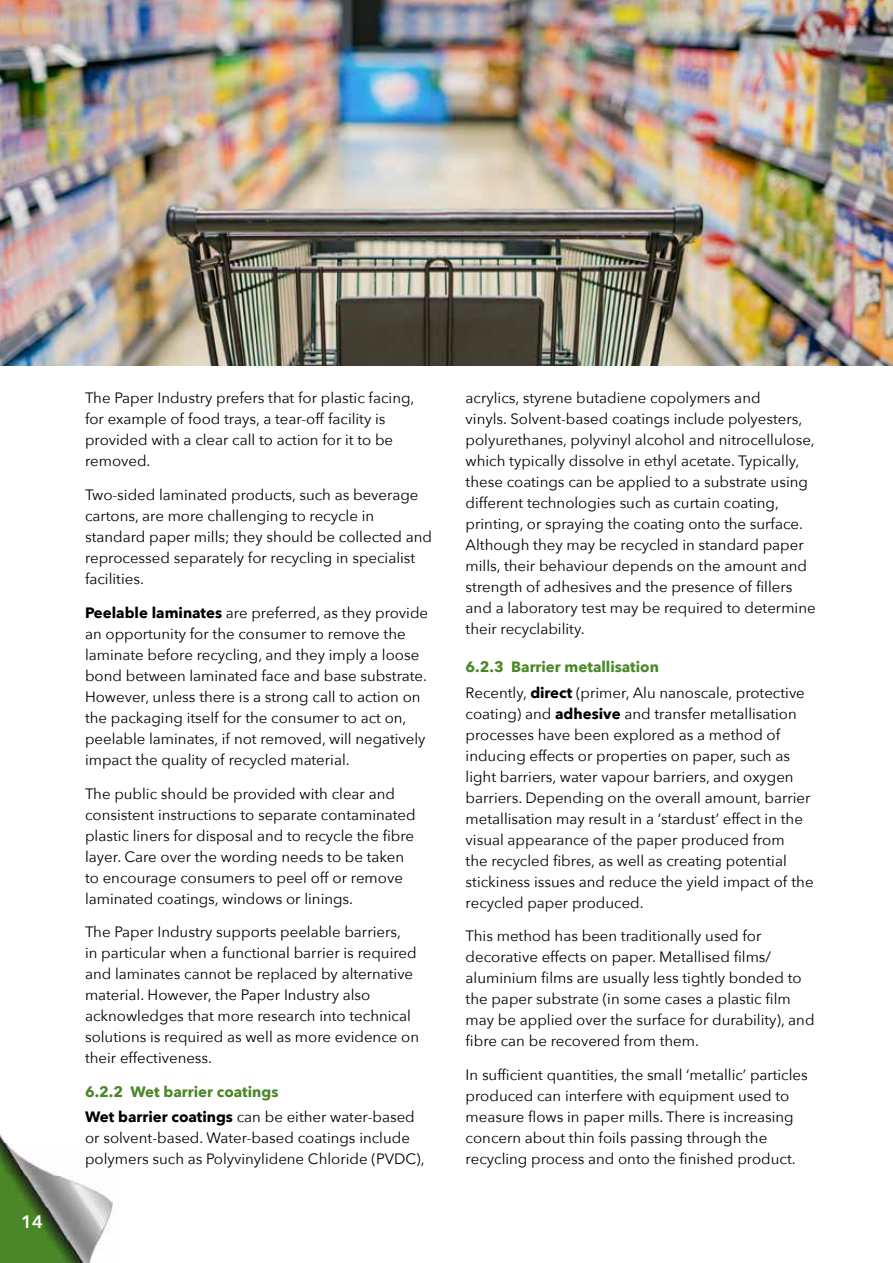
<style>
.page{position:relative;width:893px;height:1263px;background:#fff}
.page>*{position:absolute;margin:0;border:0;box-sizing:border-box;transform-origin:0 0}
.t1{font:600 18px "Avenir Next";color:#fff}
.t2{font:15px/21px "Avenir Next";color:#000}
.t3{font:700 15px/25.2px "Avenir Next";color:#498727}
.s1{font-weight:700}
.s2{color:#000}
.s3{font-weight:400;color:#000}
.s4{font-weight:700;color:#498727}
</style>
<div class="page">
<img style="left:0;top:1134px;width:118px;height:129px">
<img style="left:0;top:0;width:893px;height:366px">
<p class="t1" style="left:21px;top:1206px;width:23px">14</p>
<p class="t2" style="left:85px;top:387px;width:331px">The Paper Industry prefers that for plastic facing, for example of food trays, a tear-off facility is provided with a clear call to action for it to be removed.</p>
<p class="t2" style="left:85px;top:484px;width:349px">Two-sided laminated products, such as beverage cartons, are more challenging to recycle in standard paper mills; they should be collected and reprocessed separately for recycling in specialist facilities.</p>
<p class="t2" style="left:85px;top:601px;width:345px"><span class="s1">Peelable laminates</span> are preferred, as they provide an opportunity for the consumer to remove the laminate before recycling, and they imply a loose bond between laminated face and base substrate.<br>However, unless there is a strong call to action on the packaging itself for the consumer to act on, peelable laminates, if not removed, will negatively impact the quality of recycled material.</p>
<p class="t2" style="left:85px;top:782px;width:332px">The public should be provided with clear and consistent instructions to separate contaminated plastic liners for disposal and to recycle the fibre layer. Care over the wording needs to be taken to encourage consumers to peel off or remove laminated coatings, windows or linings.</p>
<p class="t2" style="left:85px;top:921px;width:335px">The Paper Industry supports peelable barriers,<br>in particular when a functional barrier is required and laminates cannot be replaced by alternative material. However, the Paper Industry also acknowledges that more research into technical solutions is required as well as more evidence on their effectiveness.</p>
<p class="t3" style="left:85px;top:1079px;width:331px">6.2.2 Wet barrier coatings<br><span class="s2">Wet barrier coatings</span> <span class="s3">can be either water-based</span></p>
<p class="t2" style="left:85px;top:1127px;width:341px">or solvent-based. Water-based coatings include polymers such as Polyvinylidene Chloride (PVDC),</p>
<p class="t2" style="left:466px;top:387px;width:352px">acrylics, styrene butadiene copolymers and<br>vinyls. Solvent-based coatings include polyesters, polyurethanes, polyvinyl alcohol and nitrocellulose, which typically dissolve in ethyl acetate. Typically, these coatings can be applied to a substrate using different technologies such as curtain coating, printing, or spraying the coating onto the surface.<br>Although they may be recycled in standard paper mills, their behaviour depends on the amount and strength of adhesives and the presence of fillers and a laboratory test may be required to determine their recyclability.</p>
<p class="t2" style="left:466px;top:654px;width:341px;line-height:25.2px"><span class="s4">6.2.3 Barrier metallisation<br></span>Recently, <span class="s1">direct</span> (primer, Alu nanoscale, protective</p>
<p class="t2" style="left:466px;top:702px;width:349px">coating) and <span class="s1">adhesive</span> and transfer metallisation processes have been explored as a method of inducing effects or properties on paper, such as light barriers, water vapour barriers, and oxygen barriers. Depending on the overall amount, barrier metallisation may result in a ‘stardust’ effect in the visual appearance of the paper produced from<br>the recycled fibres, as well as creating potential stickiness issues and reduce the yield impact of the recycled paper produced.</p>
<p class="t2" style="left:466px;top:925px;width:350px">This method has been traditionally used for decorative effects on paper. Metallised films/ aluminium films are usually less tightly bonded to the paper substrate (in some cases a plastic film may be applied over the surface for durability), and fibre can be recovered from them.</p>
<p class="t2" style="left:466px;top:1064px;width:344px">In sufficient quantities, the small ‘metallic’ particles produced can interfere with equipment used to measure flows in paper mills. There is increasing concern about thin foils passing through the recycling process and onto the finished product.</p>
</div>
